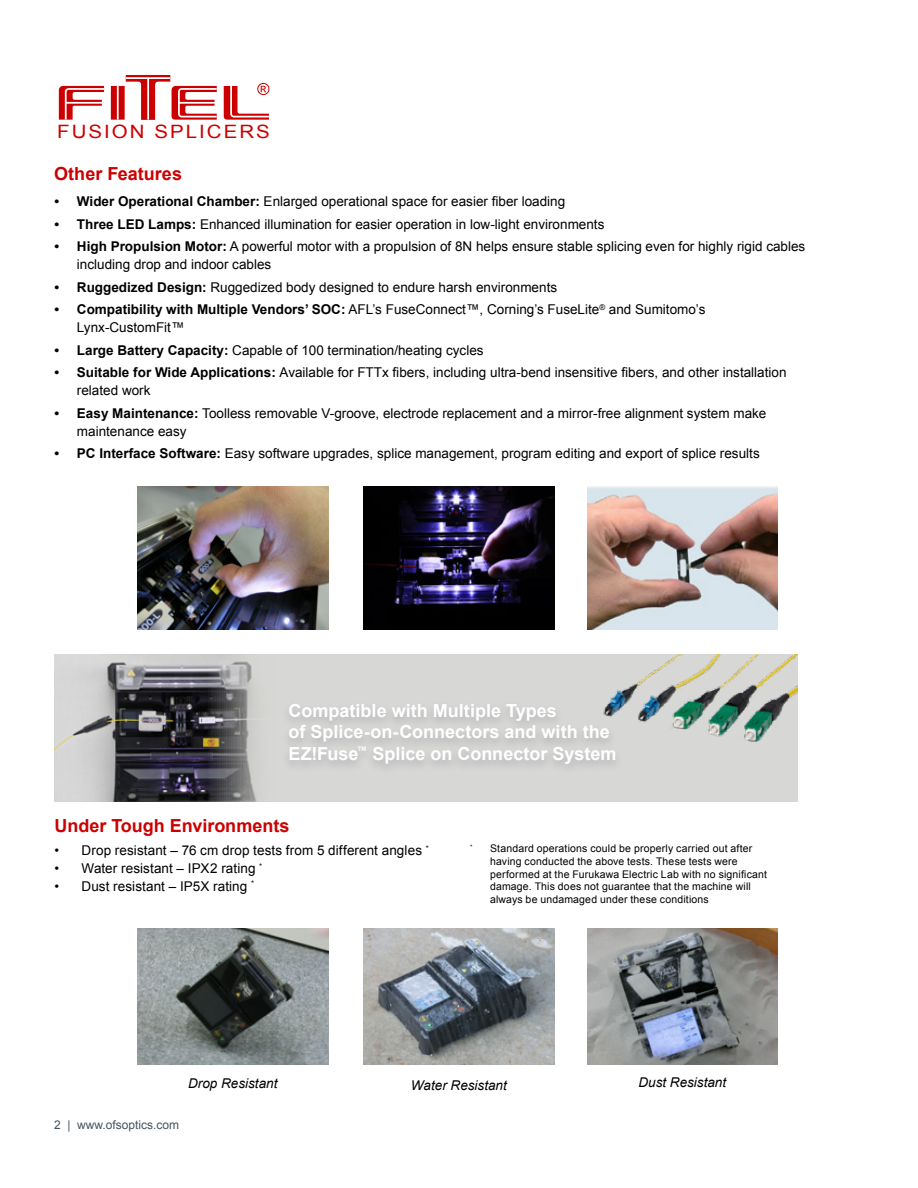
<style>
.page{position:relative;width:918px;height:1188px;background:#fff}
.page>*{position:absolute;margin:0;border:0;box-sizing:border-box;transform-origin:0 0}
.t1{font:18.45px "Arial";letter-spacing:.1em;color:#c00;scale:1.11 1}
.t2{font:700 18px/21.6px "Arial";color:#fff}
.t3{font:700 18px "Arial";color:#c00}
.t4{font:13.5px/18px "Arial";color:#000}
.t5{font:italic 13.5px "Arial";color:#000}
.t6{font:12px "Arial";color:#455560}
.t7{font:10.5px/12.6px "Arial";letter-spacing:.015em;color:#000}
.s1{font-weight:700}
</style>
<div class="page">
<div style="left:111px;top:86px;width:14px;height:34px;background:#c00"></div>
<svg style="left:126px;top:75px;width:91px;height:45px"></svg>
<svg style="left:59px;top:86px;width:46px;height:34px"></svg>
<svg style="left:224px;top:83px;width:46px;height:37px"></svg>
<hr style="left:147px;top:79px;width:2px;height:41px;background:#fff">
<hr style="left:126px;top:77px;width:44px;height:2px;background:#fff">
<hr style="left:117px;top:86px;width:2px;height:34px;background:#fff">
<img style="left:138px;top:486px;width:190px;height:143px">
<img style="left:364px;top:486px;width:190px;height:144px">
<img style="left:587px;top:486px;width:191px;height:144px">
<img style="left:587px;top:928px;width:191px;height:136px">
<img style="left:364px;top:928px;width:190px;height:136px">
<img style="left:138px;top:928px;width:190px;height:136px">
<img style="left:54px;top:654px;width:148px;height:147px">
<svg style="left:202px;top:654px;width:596px;height:147px;background:#c5c5c3"></svg>
<div style="left:281px;top:700px;width:342px;height:76px;background:#cfd0ce"></div>
<img style="left:593px;top:654px;width:205px;height:104px">
<h1 class="t1" style="left:57px;top:120px;width:193px">FUSION SPLICERS</h1>
<h2 class="t3" style="left:54px;top:162px;width:130px">Other Features</h2>
<p class="t4" style="left:54px;top:193px;width:512px"><span class="s1">• Wider Operational Chamber:</span> Enlarged operational space for easier fiber loading</p>
<p class="t4" style="left:54px;top:215px;width:551px"><span class="s1">• Three LED Lamps:</span> Enhanced illumination for easier operation in low-light environments</p>
<p class="t4" style="left:77px;top:238px;width:730px;text-indent:-23px"><span class="s1">• High Propulsion Motor:</span> A powerful motor with a propulsion of 8N helps ensure stable splicing even for highly rigid cables including drop and indoor cables</p>
<p class="t4" style="left:54px;top:278px;width:504px"><span class="s1">• Ruggedized Design:</span> Ruggedized body designed to endure harsh environments</p>
<p class="t4" style="left:77px;top:301px;width:630px;text-indent:-22px"><span class="s1">• Compatibility with Multiple Vendors’ SOC:</span> AFL’s FuseConnect™, Corning’s FuseLite<sup>®</sup> and Sumitomo’s<br>Lynx-CustomFit™</p>
<p class="t4" style="left:54px;top:341px;width:431px"><span class="s1">• Large Battery Capacity:</span> Capable of 100 termination/heating cycles</p>
<p class="t4" style="left:77px;top:364px;width:711px;text-indent:-23px"><span class="s1">• Suitable for Wide Applications:</span> Available for FTTx fibers, including ultra-bend insensitive fibers, and other installation related work</p>
<p class="t4" style="left:77px;top:404px;width:691px;text-indent:-23px"><span class="s1">• Easy Maintenance:</span> Toolless removable V-groove, electrode replacement and a mirror-free alignment system make maintenance easy</p>
<p class="t4" style="left:54px;top:445px;width:707px"><span class="s1">• PC Interface Software:</span> Easy software upgrades, splice management, program editing and export of splice results</p>
<h2 class="t2" style="left:288px;top:700px;width:330px">Compatible with Multiple Types<br>of Splice-on-Connectors and with the<br>EZ!Fuse<sup>™</sup> Splice on Connector System</h2>
<h2 class="t3" style="left:54px;top:814px;width:237px">Under Tough Environments</h2>
<p class="t4" style="left:54px;top:842px;width:376px">• Drop resistant – 76 cm drop tests from 5 different angles <sup>*</sup></p>
<p class="t4" style="left:54px;top:860px;width:209px">• Water resistant – IPX2 rating <sup>*</sup></p>
<p class="t4" style="left:54px;top:877px;width:201px">• Dust resistant – IP5X rating <sup>*</sup></p>
<p class="t7" style="left:490px;top:842px;width:279px;text-indent:-20px"><sup>*</sup> Standard operations could be properly carried out after having conducted the above tests. These tests were performed at the Furukawa Electric Lab with no significant damage. This does not guarantee that the machine will always be undamaged under these conditions</p>
<p class="t5" style="left:188px;top:1074px;width:91px">Drop Resistant</p>
<p class="t5" style="left:411px;top:1076px;width:98px">Water Resistant</p>
<p class="t5" style="left:638px;top:1074px;width:89px">Dust Resistant</p>
<p class="t6" style="left:54px;top:1117px;width:127px">2 | www.ofsoptics.com</p>
</div>
